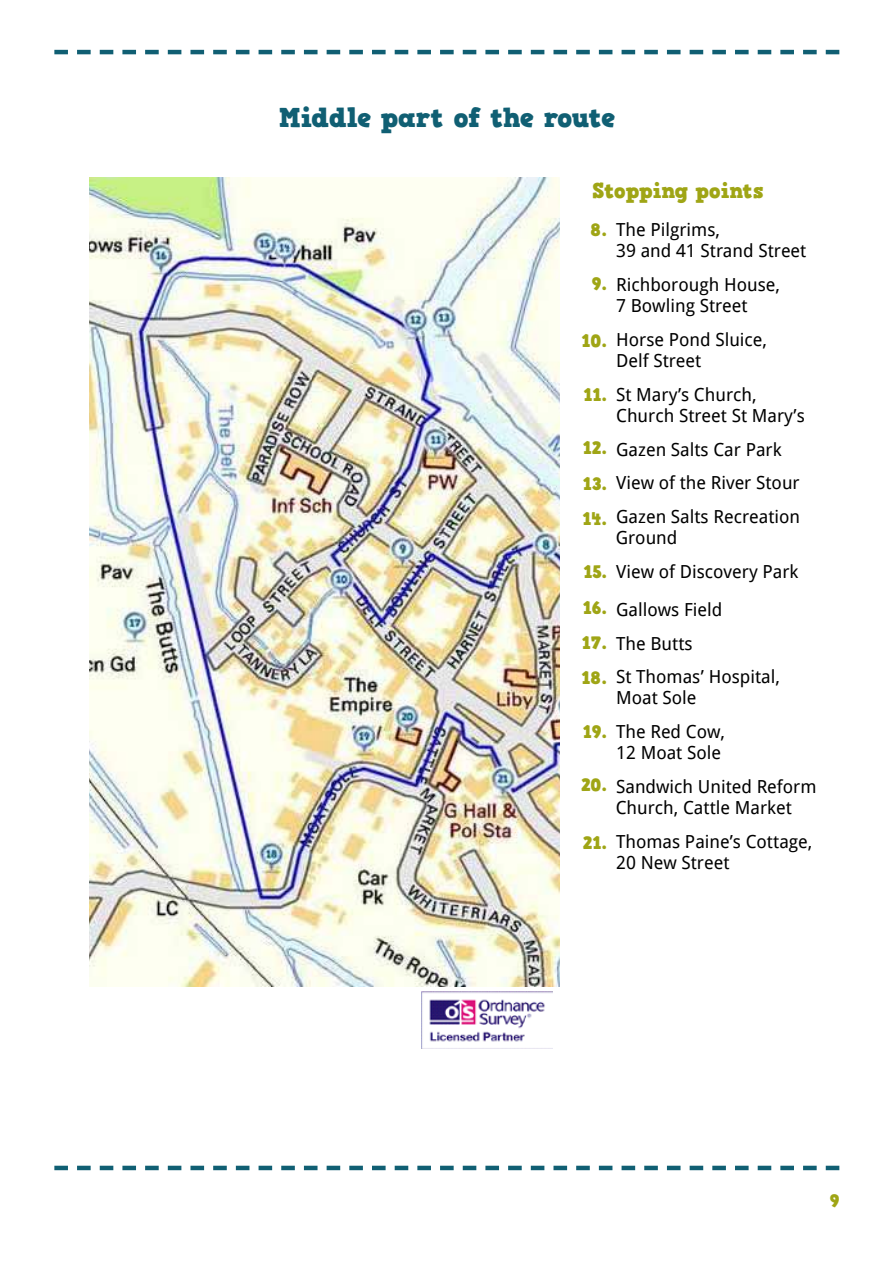
<style>
.page{position:relative;width:893px;height:1263px;background:#fff}
.page>*{position:absolute;margin:0;border:0;box-sizing:border-box;transform-origin:0 0}
.t1{font:27px "HVD Comic Serif Pro";letter-spacing:-.02em;color:#105f73}
.t2{font:21px "HVD Comic Serif Pro";letter-spacing:-.005em;color:#9fa515}
.t3{font:18px/33.8px "Droid Sans";color:#000}
.t4{font:18px/35.2px "HVD Comic Serif Pro";color:#9fa515;text-align:justify}
</style>
<div class="page">
<svg style="left:54px;top:50px;width:785px;height:4px"></svg>
<svg style="left:54px;top:1166px;width:785px;height:4px"></svg>
<img style="left:89px;top:178px;width:470px;height:808px">
<img style="left:421px;top:992px;width:131px;height:57px">
<h1 class="t1" style="left:279px;top:97px;width:338px">Middle part of the route</h1>
<p class="t2" style="left:593px;top:175px;width:173px">Stopping points</p>
<p class="t4" style="left:591px;top:212px;width:18px">8.</p>
<p class="t3" style="left:616px;top:220px;width:192px;line-height:21px">The Pilgrims,<br>39 and 41 Strand Street</p>
<p class="t3" style="left:616px;top:274px;width:165px;line-height:21px">Richborough House,<br>7 Bowling Street</p>
<p class="t3" style="left:616px;top:329px;width:152px;line-height:21px">Horse Pond Sluice,<br>Delf Street</p>
<p class="t3" style="left:616px;top:384px;width:190px;line-height:21px">St Mary’s Church,<br>Church Street St Mary’s</p>
<p class="t3" style="left:616px;top:432px;width:185px">Gazen Salts Car Park<br>View of the River Stour<br>Gazen Salts Recreation</p>
<p class="t3" style="left:616px;top:521px;width:184px">Ground<br>View of Discovery Park</p>
<p class="t3" style="left:616px;top:593px;width:165px">Gallows Field<br>The Butts<br>St Thomas’ Hospital,</p>
<p class="t3" style="left:616px;top:681px;width:110px">Moat Sole<br>The Red Cow,</p>
<p class="t3" style="left:616px;top:736px;width:202px">12 Moat Sole<br>Sandwich United Reform</p>
<p class="t3" style="left:616px;top:791px;width:198px">Church, Cattle Market<br>Thomas Paine’s Cottage,</p>
<p class="t3" style="left:616px;top:845px;width:115px">20 New Street</p>
<p class="t4" style="left:592px;top:266px;width:17px">9.</p>
<p class="t4" style="left:582px;top:324px;width:27px">10.</p>
<p class="t4" style="left:583px;top:377px;width:25px">11.</p>
<p class="t4" style="left:582px;top:431px;width:26px">12.<br>13.<br>14.</p>
<p class="t4" style="left:582px;top:555px;width:27px">15.<br>16.<br>17.<br>18.</p>
<p class="t4" style="left:583px;top:714px;width:26px">19.</p>
<p class="t4" style="left:581px;top:767px;width:27px">20.</p>
<p class="t4" style="left:583px;top:825px;width:26px">21.</p>
<p class="t4" style="left:830px;top:1183px;width:11px">9</p>
</div>
